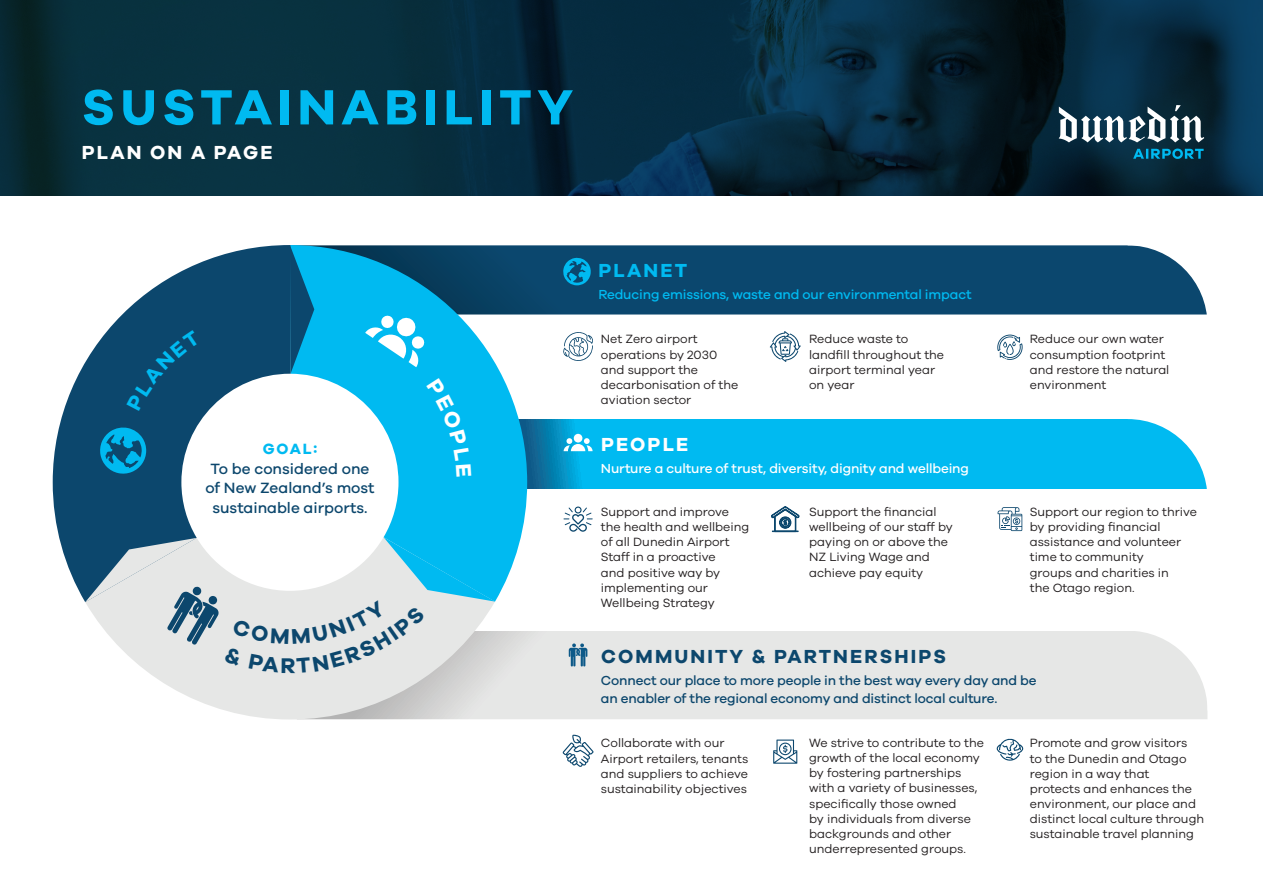
<style>
.page{position:relative;width:1263px;height:893px;background:#fff}
.page>*{position:absolute;margin:0;border:0;box-sizing:border-box;transform-origin:0 0}
.t1{font:700 51px "Galano Grotesque";letter-spacing:.11em;color:#00baf1}
.t2{font:700 21.9px "Galano Grotesque";color:#0c476d}
.t3{font:700 19.5px "Galano Grotesque";letter-spacing:.11em;color:#0c476d}
.t4{font:700 19.5px "Galano Grotesque";letter-spacing:.11em;color:#fff}
.t5{font:700 19.5px "Galano Grotesque";letter-spacing:.11em;color:#00baf1}
.t6{font:500 15.3px/19.5px "Galano Grotesque";color:#0c476d;text-align:center}
.t7{font:700 15.3px "Galano Grotesque";color:#00baf1}
.t8{font:500 13.5px/18px "Galano Grotesque";letter-spacing:-.01em;color:#0c476d}
.t9{font:500 13.5px "Galano Grotesque";letter-spacing:-.01em;color:#fff}
.t10{font:500 13.5px "Galano Grotesque";letter-spacing:-.01em;color:#00baf1}
.t11{font:12.3px/15.1px "Galano Grotesque";color:#231f20}
</style>
<div class="page">
<div style="left:495px;top:631px;width:712px;height:88px;background:#e6e7e6"></div>
<svg style="left:527px;top:419px;width:600px;height:69px;background:#00b5eb"></svg>
<div style="left:527px;top:245px;width:600px;height:69px;background:#0b476e"></div>
<svg style="left:0;top:0;width:1263px;height:196px;background:#072b3c"></svg>
<svg style="left:1133px;top:148px;width:70px;height:11px"></svg>
<svg style="left:1059px;top:105px;width:145px;height:37px"></svg>
<svg style="left:563px;top:332px;width:30px;height:29px"></svg>
<svg style="left:770px;top:331px;width:31px;height:31px"></svg>
<svg style="left:997px;top:335px;width:25px;height:25px"></svg>
<svg style="left:149px;top:673px;width:346px;height:46px;background:#e2e3e2"></svg>
<svg style="left:298px;top:245px;width:229px;height:357px;fill:#00baf1"></svg>
<svg style="left:53px;top:245px;width:237px;height:357px;fill:#0c476d"></svg>
<svg style="left:290px;top:245px;width:24px;height:129px;background:#067fad"></svg>
<svg style="left:100px;top:427px;width:46px;height:47px;background:#0583b2"></svg>
<svg style="left:365px;top:315px;width:60px;height:52px"></svg>
<svg style="left:564px;top:507px;width:28px;height:25px"></svg>
<svg style="left:771px;top:506px;width:28px;height:26px"></svg>
<svg style="left:997px;top:507px;width:25px;height:24px"></svg>
<svg style="left:562px;top:734px;width:31px;height:33px"></svg>
<svg style="left:773px;top:740px;width:24px;height:24px"></svg>
<svg style="left:997px;top:738px;width:26px;height:23px"></svg>
<svg style="left:1127px;top:245px;width:80px;height:70px"></svg>
<svg style="left:1127px;top:419px;width:80px;height:70px"></svg>
<svg style="left:1127px;top:631px;width:80px;height:79px"></svg>
<svg style="left:563px;top:258px;width:28px;height:27px"></svg>
<svg style="left:564px;top:434px;width:28px;height:17px"></svg>
<svg style="left:569px;top:643px;width:18px;height:24px"></svg>
<div style="left:127px;top:330px;width:73px;height:81px;background:#0c476d"></div>
<div style="left:427px;top:378px;width:44px;height:99px;background:#00baf1"></div>
<svg style="left:85px;top:537px;width:410px;height:136px"></svg>
<h1 class="t1" style="left:82px;top:76px;width:493px">SUSTAINABILITY</h1>
<h3 class="t4" style="left:82px;top:140px;width:192px">PLAN ON A PAGE</h3>
<p class="t7" style="left:263px;top:439px;width:56px">GOAL:</p>
<p class="t6" style="left:205px;top:458px;width:171px">To be considered one of New Zealand’s most sustainable airports.</p>
<h2 class="t2" style="left:281px;top:652px;width:16px">R</h2>
<h3 class="t5" style="left:598px;top:259px;width:90px">PLANET</h3>
<p class="t10" style="left:598px;top:287px;width:375px">Reducing emissions, waste and our environmental impact</p>
<p class="t11" style="left:809px;top:331px;width:137px">Reduce waste to landfill throughout the airport terminal year on year</p>
<p class="t11" style="left:1030px;top:331px;width:141px">Reduce our own water consumption footprint and restore the natural environment</p>
<p class="t11" style="left:601px;top:331px;width:139px">Net Zero airport operations by 2030 and support the decarbonisation of the aviation sector</p>
<h3 class="t4" style="left:601px;top:433px;width:89px">PEOPLE</h3>
<p class="t9" style="left:601px;top:461px;width:370px">Nurture a culture of trust, diversity, dignity and wellbeing</p>
<p class="t11" style="left:601px;top:504px;width:150px">Support and improve the health and wellbeing of all Dunedin Airport<br>Staff in a proactive<br>and positive way by implementing our<br>Wellbeing Strategy</p>
<p class="t11" style="left:809px;top:504px;width:145px">Support the financial wellbeing of our staff by paying on or above the<br>NZ Living Wage and achieve pay equity</p>
<p class="t11" style="left:1030px;top:504px;width:169px">Support our region to thrive by providing financial assistance and volunteer time to community<br>groups and charities in<br>the Otago region.</p>
<h3 class="t3" style="left:601px;top:644px;width:347px">COMMUNITY &amp; PARTNERSHIPS</h3>
<p class="t8" style="left:601px;top:671px;width:437px">Connect our place to more people in the best way every day and be an enabler of the regional economy and distinct local culture.</p>
<p class="t11" style="left:809px;top:735px;width:176px">We strive to contribute to the growth of the local economy by fostering partnerships with a variety of businesses, specifically those owned<br>by individuals from diverse backgrounds and other underrepresented groups.</p>
<p class="t11" style="left:1030px;top:735px;width:176px">Promote and grow visitors<br>to the Dunedin and Otago region in a way that<br>protects and enhances the environment, our place and distinct local culture through sustainable travel planning</p>
<p class="t11" style="left:601px;top:735px;width:149px">Collaborate with our<br>Airport retailers, tenants and suppliers to achieve sustainability objectives</p>
</div>
